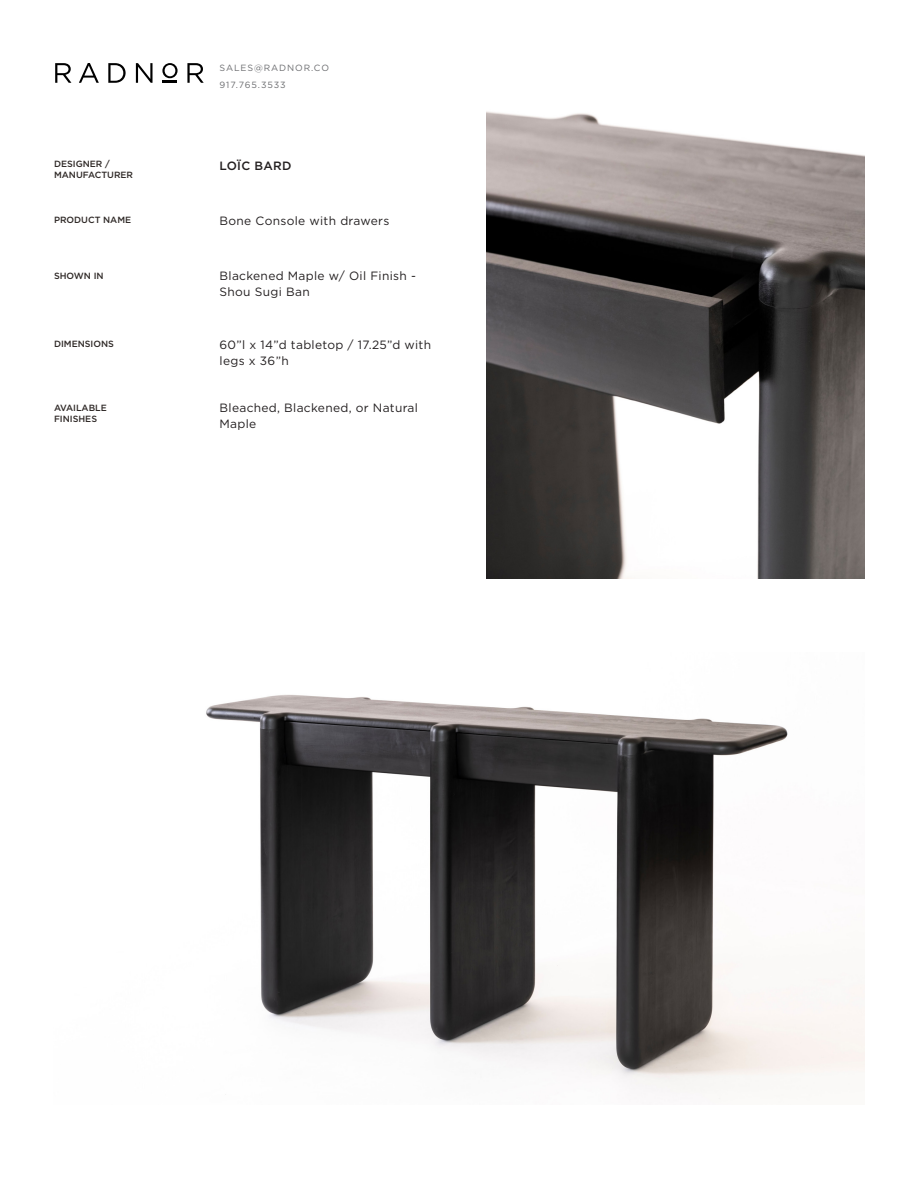
<style>
.page{position:relative;width:918px;height:1188px;background:#fff}
.page>*{position:absolute;margin:0;border:0;box-sizing:border-box;transform-origin:0 0}
.t1{font:12px/16.5px "Gotham";letter-spacing:.025em;color:#231f20}
.t2{font:500 12px "Gotham";letter-spacing:.025em;color:#231f20}
.t3{font:500 9px "Gotham";color:#2e2826}
.t4{font:9px "Gotham";letter-spacing:.1em;color:#6c6d70}
</style>
<div class="page">
<svg style="left:55px;top:63px;width:16px;height:20px"></svg>
<svg style="left:79px;top:63px;width:20px;height:20px"></svg>
<svg style="left:108px;top:63px;width:18px;height:20px"></svg>
<svg style="left:136px;top:63px;width:17px;height:20px"></svg>
<svg style="left:187px;top:63px;width:17px;height:20px"></svg>
<svg style="left:162px;top:63px;width:16px;height:20px"></svg>
<img style="left:486px;top:111px;width:379px;height:467px">
<img style="left:206px;top:694px;width:659px;height:405px">
<p class="t4" style="left:220px;top:62px;width:111px">SALES@RADNOR.CO</p>
<p class="t4" style="left:220px;top:80px;width:68px">917.765.3533</p>
<p class="t3" style="left:54px;top:158px;width:57px">DESIGNER /</p>
<p class="t3" style="left:54px;top:169px;width:81px">MANUFACTURER</p>
<p class="t3" style="left:54px;top:214px;width:79px">PRODUCT NAME</p>
<p class="t2" style="left:220px;top:158px;width:73px">LOÏC BARD</p>
<p class="t1" style="left:220px;top:212px;width:171px">Bone Console with drawers</p>
<p class="t3" style="left:54px;top:270px;width:51px">SHOWN IN</p>
<p class="t1" style="left:220px;top:267px;width:198px">Blackened Maple w/ Oil Finish -<br>Shou Sugi Ban</p>
<p class="t3" style="left:54px;top:338px;width:61px">DIMENSIONS</p>
<p class="t3" style="left:54px;top:402px;width:54px">AVAILABLE</p>
<p class="t3" style="left:54px;top:412px;width:45px">FINISHES</p>
<p class="t1" style="left:220px;top:336px;width:213px">60”l x 14”d tabletop / 17.25”d with legs x 36”h</p>
<p class="t1" style="left:220px;top:399px;width:200px">Bleached, Blackened, or Natural<br>Maple</p>
</div>
